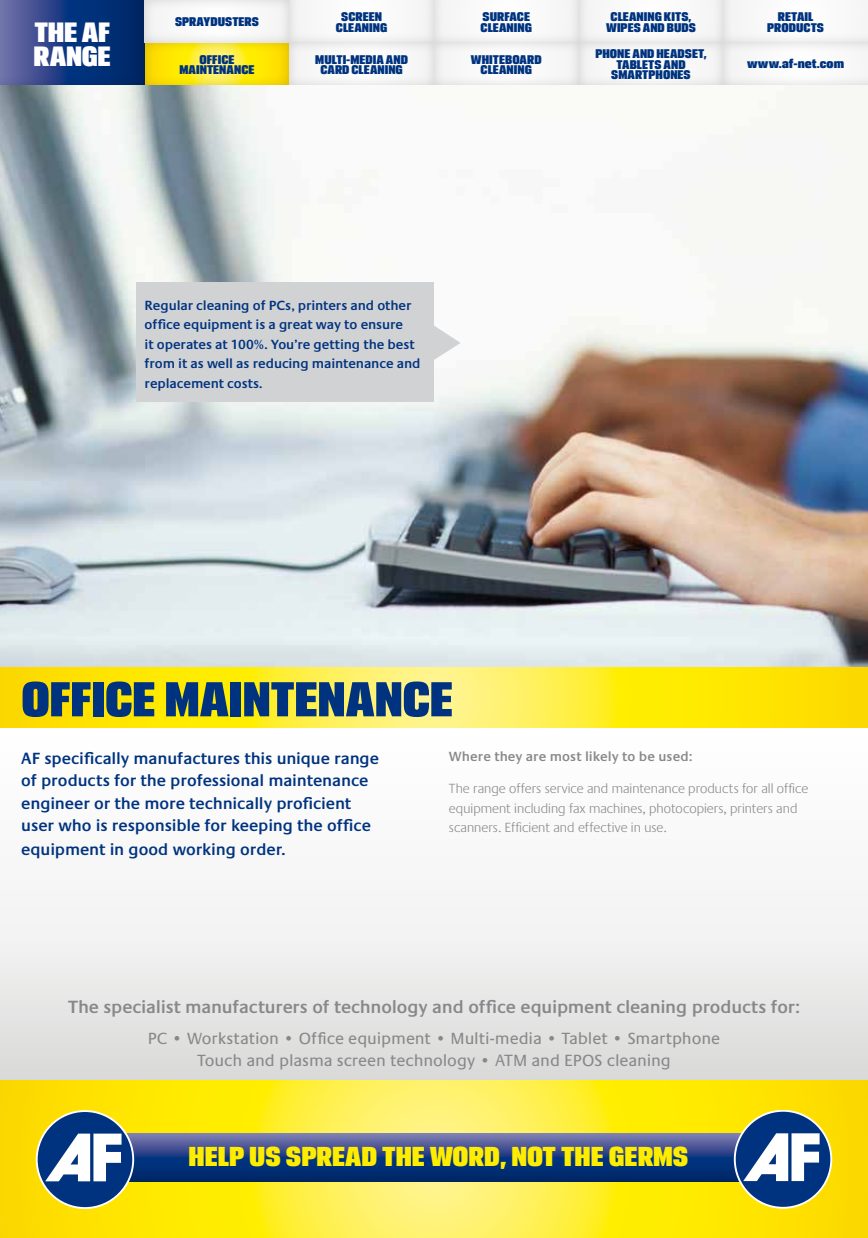
<style>
.page{position:relative;width:868px;height:1238px;background:#fff}
.page>*{position:absolute;margin:0;border:0;box-sizing:border-box;transform-origin:0 0}
.t1{font:52.5px "Breuer Headline";letter-spacing:-.005em;color:#00337f}
.t2{font:30px/24px "Breuer Headline";letter-spacing:-.01em;color:#fff}
.t3{font:29.4px "Breuer Headline";color:#ffed00}
.t4{font:600 18px "Praxis LT Pro";letter-spacing:-.01em;color:#87888a}
.t5{font:600 16.5px/22.5px "Praxis LT Pro";letter-spacing:-.005em;color:#00337f}
.t6{font:16.5px/22.5px "Praxis LT Pro";letter-spacing:-.005em;color:#87888a;text-align:center}
.t7{font:13.5px/10.5px "Breuer Headline";color:#00337f;text-align:center}
.t8{font:600 13.5px/19.5px "Praxis LT Pro";letter-spacing:-.005em;color:#00337f}
.t9{font:300 13.5px/19.5px "Praxis LT Pro";letter-spacing:.005em;color:#87888a}
.t10{font:600 13.5px "Praxis LT Pro";letter-spacing:.005em;color:#87888a}
</style>
<div class="page">
<div style="left:0;top:727px;width:867px;height:353px;background:linear-gradient(to bottom,#fff,#e0dfdf)"></div>
<svg style="left:0;top:1080px;width:867px;height:157px;background:#fce825"></svg>
<svg style="left:134px;top:1133px;width:599px;height:48px;background:#284587"></svg>
<svg style="left:36px;top:1110px;width:98px;height:98px"></svg>
<svg style="left:733px;top:1110px;width:99px;height:98px"></svg>
<div style="left:144px;top:42px;width:147px;height:45px;background:#000;opacity:.15"></div>
<div style="left:0;top:0;width:147px;height:88px;background:#000;opacity:.15"></div>
<div style="left:144px;top:0;width:147px;height:44px;background:#000;opacity:.15"></div>
<div style="left:289px;top:0;width:147px;height:44px;background:#000;opacity:.15"></div>
<div style="left:289px;top:42px;width:147px;height:45px;background:#000;opacity:.15"></div>
<div style="left:433px;top:0;width:147px;height:44px;background:#000;opacity:.15"></div>
<div style="left:433px;top:42px;width:147px;height:45px;background:#000;opacity:.15"></div>
<div style="left:578px;top:0;width:147px;height:44px;background:#000;opacity:.15"></div>
<div style="left:578px;top:42px;width:147px;height:45px;background:#000;opacity:.15"></div>
<div style="left:722px;top:0;width:145px;height:44px;background:#f8f8f8"></div>
<div style="left:722px;top:42px;width:145px;height:45px;background:#000;opacity:.15"></div>
<img style="left:0;top:85px;width:867px;height:583px">
<svg style="left:0;top:668px;width:867px;height:59px;background:#feea27"></svg>
<svg style="left:433px;top:319px;width:27px;height:46px"></svg>
<div style="left:136px;top:283px;width:297px;height:119px;background:#d1d2d4"></div>
<h2 class="t2" style="left:34px;top:19px;width:79px">THE AF<br>RANGE</h2>
<p class="t7" style="left:175px;top:16px;width:85px">SPRAYDUSTERS</p>
<p class="t7" style="left:336px;top:11px;width:53px">SCREEN<br>CLEANING</p>
<p class="t7" style="left:480px;top:11px;width:53px;text-align:left">SURFACE<br>CLEANING</p>
<p class="t7" style="left:606px;top:11px;width:91px">CLEANING KITS,<br>WIPES AND BUDS</p>
<p class="t7" style="left:767px;top:11px;width:58px">RETAIL<br>PRODUCTS</p>
<p class="t7" style="left:179px;top:54px;width:76px">OFFICE<br>MAINTENANCE</p>
<p class="t7" style="left:315px;top:54px;width:94px">MULTI-MEDIA AND<br>CARD CLEANING</p>
<p class="t7" style="left:595px;top:48px;width:113px">PHONE AND HEADSET,<br>TABLETS AND<br>SMARTPHONES</p>
<p class="t7" style="left:471px;top:54px;width:72px">WHITEBOARD<br>CLEANING</p>
<p class="t7" style="left:747px;top:58px;width:98px">www.af-net.com</p>
<p class="t8" style="left:145px;top:295px;width:277px">Regular cleaning of PCs, printers and other office equipment is a great way to ensure<br>it operates at 100%. You’re getting the best from it as well as reducing maintenance and replacement costs.</p>
<h1 class="t1" style="left:21px;top:670px;width:433px">OFFICE MAINTENANCE</h1>
<p class="t5" style="left:21px;top:747px;width:359px">AF specifically manufactures this unique range of products for the professional maintenance engineer or the more technically proficient user who is responsible for keeping the office</p>
<p class="t5" style="left:21px;top:838px;width:266px">equipment in good working order.</p>
<p class="t10" style="left:449px;top:748px;width:245px">Where they are most likely to be used:</p>
<p class="t9" style="left:449px;top:779px;width:361px">The range offers service and maintenance products for all office equipment including fax machines, photocopiers, printers and scanners. Efficient and effective in use.</p>
<h3 class="t4" style="left:68px;top:996px;width:733px">The specialist manufacturers of technology and office equipment cleaning products for:</h3>
<p class="t6" style="left:148px;top:1027px;width:574px">PC • Workstation • Office equipment • Multi-media • Tablet • Smartphone<br>Touch and plasma screen technology • ATM and EPOS cleaning</p>
<h3 class="t3" style="left:188px;top:1139px;width:501px">HELP US SPREAD THE WORD, NOT THE GERMS</h3>
</div>
